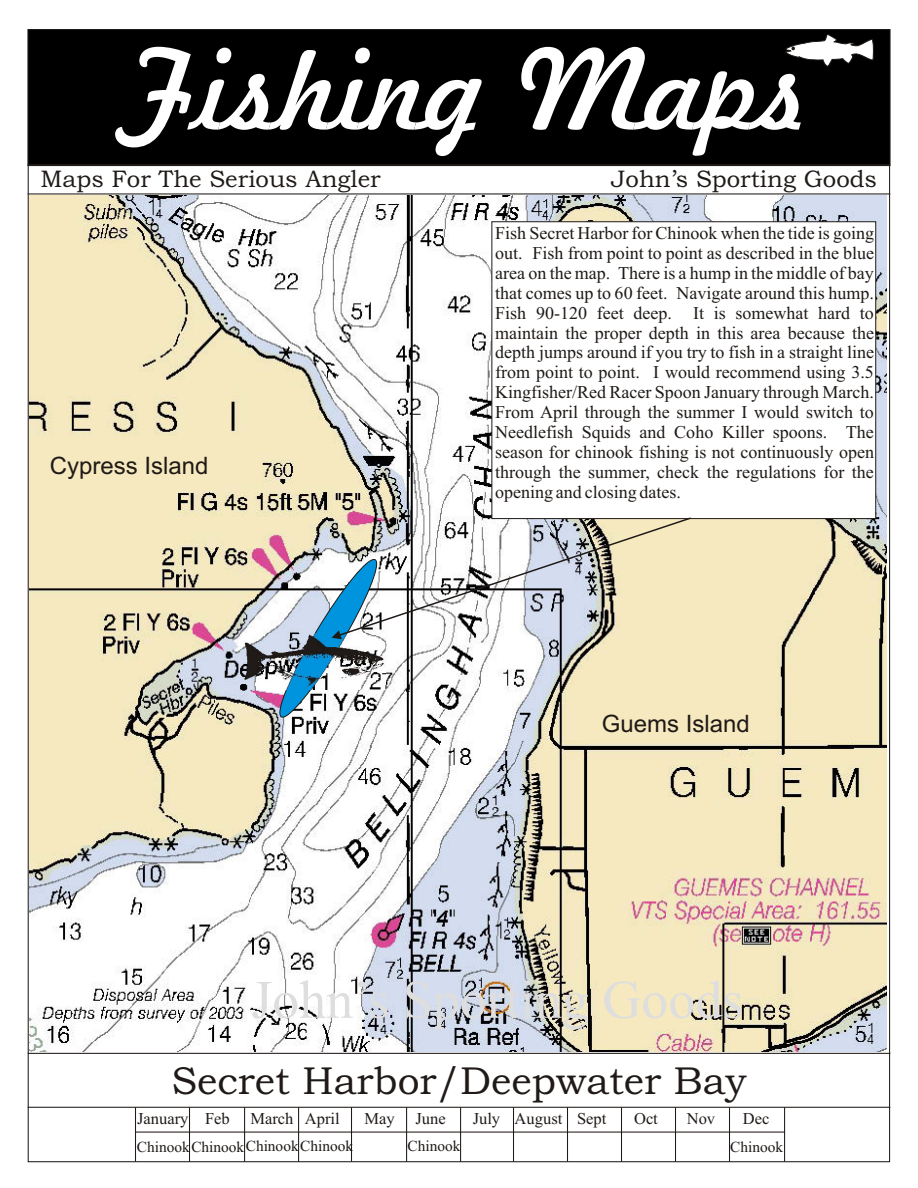
<style>
.page{position:relative;width:918px;height:1188px;background:#fff}
.page>*{position:absolute;margin:0;border:0;box-sizing:border-box;transform-origin:0 0}
.t1{font:108px "Freehand 521 BT";color:#fff}
.t2{font:54px "Times New Roman";color:#dedede}
.t3{font:39px "Bookman Old Style";color:#1f1a17}
.t4{font:24px "Bookman Old Style";color:#1f1a17}
.t5{font:24px "Arial";color:#1f1a17}
.t6{font:18px/20px "Times New Roman";color:#1f1a17;text-align:justify}
.t7{font:16.5px "Times New Roman";color:#1f1a17}
.t8{font:15.3px "Times New Roman";color:#1f1a17}
</style>
<div class="page">
<div style="left:27px;top:29px;width:864px;height:137px;background:#000;border:1px solid #1f1a17"></div>
<hr style="left:28px;top:193px;width:862px;height:1px;background:#1f1a17">
<hr style="left:28px;top:1107px;width:862px;height:1px;background:#1f1a17">
<hr style="left:28px;top:1053px;width:862px;height:1px;background:#1f1a17">
<hr style="left:135px;top:1132px;width:650px;height:1px;background:#1f1a17">
<hr style="left:135px;top:1107px;width:1px;height:55px;background:#1f1a17">
<hr style="left:189px;top:1107px;width:1px;height:55px;background:#1f1a17">
<hr style="left:244px;top:1107px;width:1px;height:55px;background:#1f1a17">
<hr style="left:298px;top:1107px;width:1px;height:55px;background:#1f1a17">
<hr style="left:351px;top:1107px;width:1px;height:55px;background:#1f1a17">
<hr style="left:406px;top:1107px;width:1px;height:55px;background:#1f1a17">
<hr style="left:460px;top:1107px;width:1px;height:55px;background:#1f1a17">
<hr style="left:513px;top:1107px;width:1px;height:55px;background:#1f1a17">
<hr style="left:567px;top:1107px;width:1px;height:55px;background:#1f1a17">
<hr style="left:621px;top:1107px;width:1px;height:55px;background:#1f1a17">
<hr style="left:675px;top:1107px;width:1px;height:55px;background:#1f1a17">
<hr style="left:729px;top:1107px;width:1px;height:55px;background:#1f1a17">
<hr style="left:784px;top:1107px;width:1px;height:55px;background:#1f1a17">
<svg style="left:786px;top:34px;width:88px;height:33px"></svg>
<img style="left:30px;top:195px;width:856px;height:857px">
<img style="left:240px;top:633px;width:34px;height:56px">
<div style="left:492px;top:222px;width:384px;height:297px;background:#fff;border:1px solid #1f1a17"></div>
<svg style="left:274px;top:517px;width:417px;height:204px"></svg>
<h1 class="t1" style="left:122px;top:47px;width:689px">Fishing Maps</h1>
<h3 class="t4" style="left:40px;top:170px;width:342px">Maps For The Serious Angler</h3>
<h3 class="t4" style="left:611px;top:170px;width:267px">John’s Sporting Goods</h3>
<h3 class="t5" style="left:50px;top:457px;width:160px">Cypress Island</h3>
<p class="t6" style="left:495px;top:225px;width:380px">Fish Secret Harbor for Chinook when the tide is going out. Fish from point to point as described in the blue area on the map. There is a hump in the middle of bay that comes up to 60 feet. Navigate around this hump.<br>Fish 90-120 feet deep. It is somewhat hard to maintain the proper depth in this area because the depth jumps around if you try to fish in a straight line from point to point. I would recommend using 3.5<br>Kingfisher/Red Racer Spoon January through March.<br>From April through the summer I would switch to Needlefish Squids and Coho Killer spoons. The season for chinook fishing is not continuously open through the summer, check the regulations for the opening and closing dates.</p>
<h3 class="t5" style="left:602px;top:714px;width:150px">Guems Island</h3>
<h2 class="t2" style="left:251px;top:980px;width:494px">John’s Sporting Goods</h2>
<h3 class="t3" style="left:171px;top:1066px;width:576px">Secret Harbor/Deepwater Bay</h3>
<p class="t8" style="left:137px;top:1141px;width:218px">ChinookChinookChinookChinook</p>
<p class="t8" style="left:408px;top:1141px;width:54px">Chinook</p>
<p class="t8" style="left:730px;top:1142px;width:54px">Chinook</p>
<p class="t7" style="left:137px;top:1113px;width:94px">January Feb</p>
<p class="t7" style="left:250px;top:1113px;width:91px">March April</p>
<p class="t7" style="left:365px;top:1113px;width:32px">May</p>
<p class="t7" style="left:416px;top:1113px;width:32px">June</p>
<p class="t7" style="left:473px;top:1113px;width:135px">July August Sept</p>
<p class="t7" style="left:634px;top:1113px;width:25px">Oct</p>
<p class="t7" style="left:687px;top:1113px;width:30px">Nov</p>
<p class="t7" style="left:743px;top:1113px;width:28px">Dec</p>
</div>
